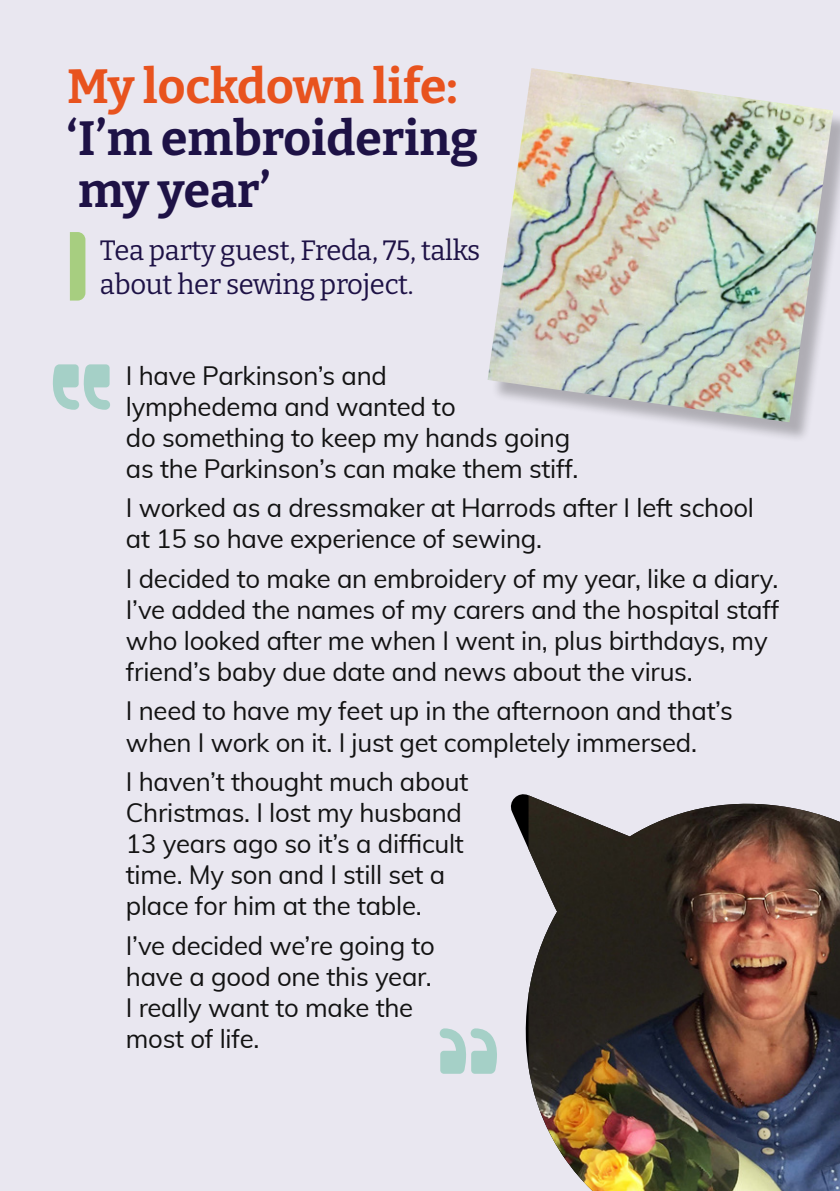
<style>
.page{position:relative;width:840px;height:1191px;background:#fff}
.page>*{position:absolute;margin:0;border:0;box-sizing:border-box;transform-origin:0 0}
.Title_Story{font:700 48px/52px "Bitter";color:#1e1246}
.Intro_Story{font:28px/34px "Bitter";letter-spacing:-.01em;color:#1e1246}
.Body{font:26px/31px "Muli";letter-spacing:-.01em;color:#131313}
.s1{color:#e8531e}
</style>
<div class="page">
<div style="left:0;top:0;width:839px;height:1191px;background:#e9e7f0"></div>
<svg style="left:510px;top:794px;width:18px;height:269px"></svg>
<img style="left:528px;top:795px;width:311px;height:396px">
<svg style="left:439px;top:1028px;width:58px;height:45px"></svg>
<svg style="left:53px;top:364px;width:57px;height:46px"></svg>
<svg style="left:70px;top:232px;width:15px;height:68px"></svg>
<div style="left:490px;top:72px;width:349px;height:371px;background:#000;opacity:.25"></div>
<img style="left:487px;top:68px;width:345px;height:354px">
<h2 class="Title_Story" style="left:67px;top:59px;width:412px"><span class="s1">My lockdown life: </span>‘I’m embroidering my year’</h2>
<h3 class="Intro_Story" style="left:100px;top:232px;width:382px">Tea party guest, Freda, 75, talks about her sewing project.</h3>
<p class="Body" style="left:126px;top:359px;width:453px">I have Parkinson’s and<br>lymphedema and wanted to<br>do something to keep my hands going as the Parkinson’s can make them stiff.</p>
<p class="Body" style="left:126px;top:491px;width:629px">I worked as a dressmaker at Harrods after I left school at 15 so have experience of sewing.</p>
<p class="Body" style="left:126px;top:562px;width:654px">I decided to make an embroidery of my year, like a diary.<br>I’ve added the names of my carers and the hospital staff who looked after me when I went in, plus birthdays, my friend’s baby due date and news about the virus.</p>
<p class="Body" style="left:126px;top:694px;width:608px">I need to have my feet up in the afternoon and that’s when I work on it. I just get completely immersed.</p>
<p class="Body" style="left:126px;top:765px;width:344px">I haven’t thought much about<br>Christmas. I lost my husband<br>13 years ago so it’s a difficult time. My son and I still set a place for him at the table.</p>
<p class="Body" style="left:126px;top:928px;width:310px">I’ve decided we’re going to have a good one this year.<br>I really want to make the most of life.</p>
</div>
